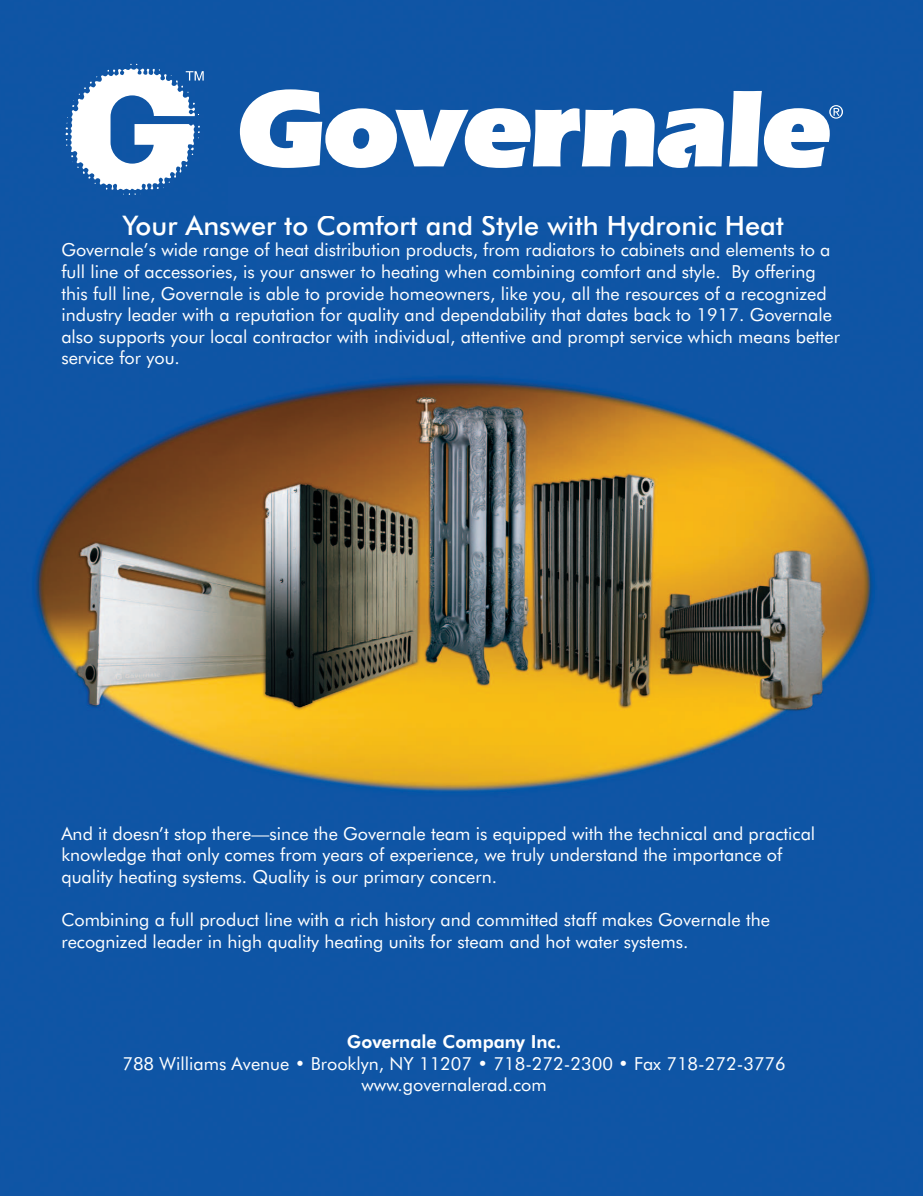
<style>
.page{position:relative;width:923px;height:1196px;background:#fff}
.page>*{position:absolute;margin:0;border:0;box-sizing:border-box;transform-origin:0 0}
.t1{font:500 27px "Futura BT";color:#fff}
.t2{font:18px/21.6px "Futura BT";color:#fff}
.t3{font:800 18px "Futura BT";color:#fff}
</style>
<div class="page">
<img style="left:0;top:0;width:922px;height:1196px">
<div style="left:228px;top:177px;width:616px;height:39px;background:#1055a6"></div>
<svg style="left:65px;top:64px;width:138px;height:131px"></svg>
<svg style="left:240px;top:89px;width:602px;height:79px"></svg>
<svg style="left:0;top:0;width:9px;height:3px"></svg>
<svg style="left:0;top:1187px;width:9px;height:9px"></svg>
<h1 class="t1" style="left:122px;top:214px;width:662px">Your Answer to Comfort and Style with Hydronic Heat</h1>
<p class="t2" style="left:61px;top:240px;width:780px">Governale’s wide range of heat distribution products, from radiators to cabinets and elements to a full line of accessories, is your answer to heating when combining comfort and style. By offering this full line, Governale is able to provide homeowners, like you, all the resources of a recognized industry leader with a reputation for quality and dependability that dates back to 1917. Governale also supports your local contractor with individual, attentive and prompt service which means better service for you.</p>
<p class="t2" style="left:61px;top:824px;width:755px">And it doesn’t stop there—since the Governale team is equipped with the technical and practical knowledge that only comes from years of experience, we truly understand the importance of quality heating systems. Quality is our primary concern.</p>
<p class="t2" style="left:61px;top:910px;width:709px">Combining a full product line with a rich history and committed staff makes Governale the recognized leader in high quality heating units for steam and hot water systems.</p>
<p class="t3" style="left:347px;top:1034px;width:216px">Governale Company Inc.</p>
<p class="t2" style="left:122px;top:1054px;width:664px;text-align:center">788 Williams Avenue • Brooklyn, NY 11207 • 718-272-2300 • Fax 718-272-3776 www.governalerad.com</p>
</div>
